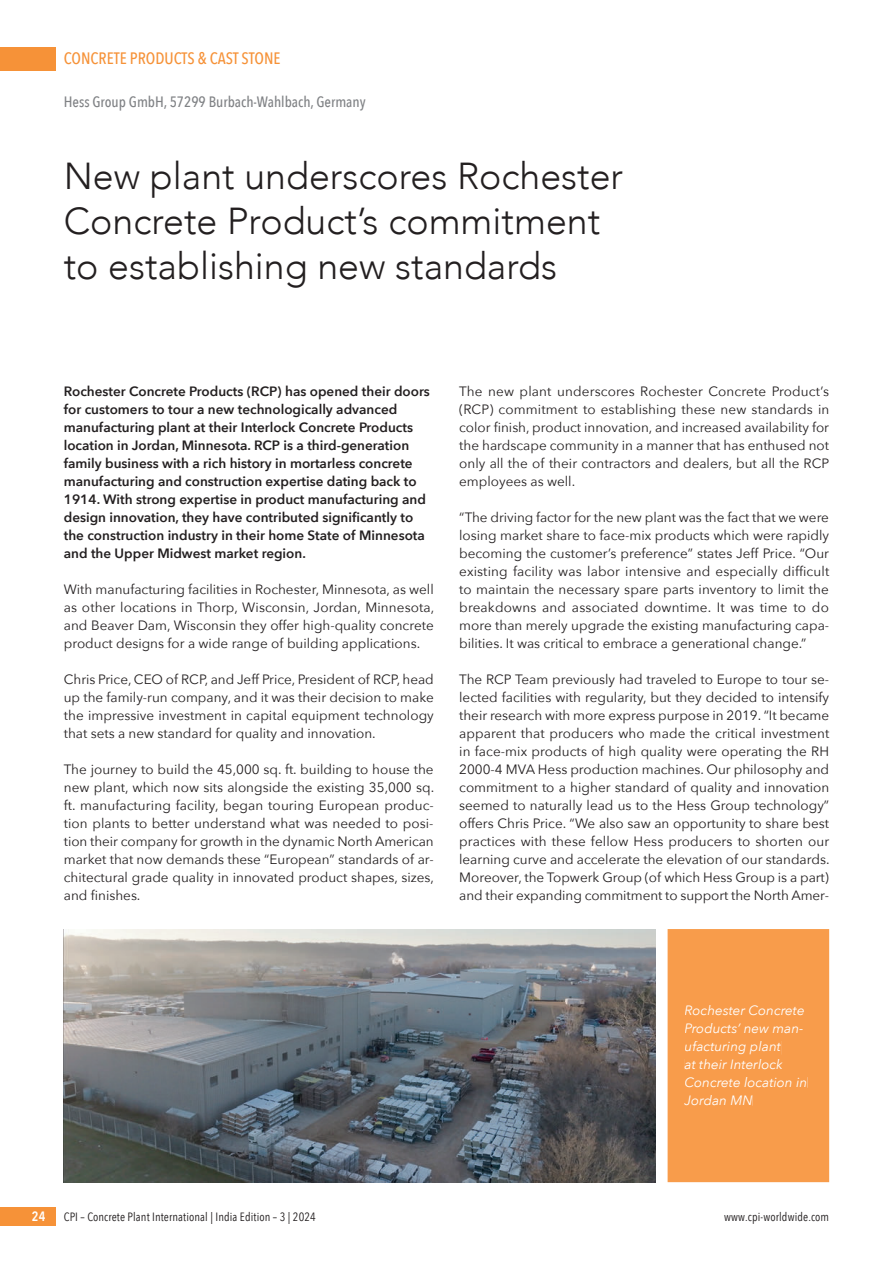
<style>
.page{position:relative;width:893px;height:1263px;background:#fff}
.page>*{position:absolute;margin:0;border:0;box-sizing:border-box;transform-origin:0 0}
.t1{font:300 37.5px/45px "Avenir";color:#231f20}
.t2{font:500 16.5px "Avenir Next Condensed";color:#f69238}
.t3{font:500 15px "Avenir Next Condensed";color:#808285}
.t4{font:13.5px/18px "Avenir Next";color:#231f20;text-align:justify}
.t5{font:600 13.5px/18px "Avenir Next";color:#231f20}
.t6{font:italic 13.5px/18px "Avenir Next";color:#fff}
.t7{font:600 13.5px "Avenir Next Condensed";color:#fff}
.t8{font:12px "Avenir Next Condensed";letter-spacing:.01em;color:#231f20}
</style>
<div class="page">
<div style="left:0;top:47px;width:55px;height:23px;background:#f69238"></div>
<div style="left:0;top:1208px;width:55px;height:18px;background:#f69238"></div>
<img style="left:64px;top:929px;width:592px;height:253px">
<div style="left:668px;top:929px;width:161px;height:253px;background:#f89c4b"></div>
<div style="left:685px;top:1005px;width:120px;height:11px;background:#f89c4b"></div>
<div style="left:685px;top:1023px;width:118px;height:10px;background:#f89c4b"></div>
<div style="left:685px;top:1041px;width:96px;height:14px;background:#f89c4b"></div>
<div style="left:685px;top:1059px;width:98px;height:10px;background:#f89c4b"></div>
<div style="left:685px;top:1077px;width:122px;height:11px;background:#f89c4b"></div>
<div style="left:684px;top:1095px;width:68px;height:11px;background:#f89c4b"></div>
<p class="t2" style="left:64px;top:49px;width:218px">CONCRETE PRODUCTS &amp; CAST STONE</p>
<p class="t3" style="left:64px;top:92px;width:303px">Hess Group GmbH, 57299 Burbach-Wahlbach, Germany</p>
<h1 class="t1" style="left:64px;top:153px;width:561px">New plant underscores Rochester<br>Concrete Product’s commitment to establishing new standards</h1>
<p class="t5" style="left:64px;top:382px;width:368px">Rochester Concrete Products (RCP) has opened their doors for customers to tour a new technologically advanced manufacturing plant at their Interlock Concrete Products location in Jordan, Minnesota. RCP is a third-generation family business with a rich history in mortarless concrete manufacturing and construction expertise dating back to 1914. With strong expertise in product manufacturing and design innovation, they have contributed significantly to the construction industry in their home State of Minnesota and the Upper Midwest market region.</p>
<p class="t4" style="left:64px;top:580px;width:372px">With manufacturing facilities in Rochester, Minnesota, as well as other locations in Thorp, Wisconsin, Jordan, Minnesota, and Beaver Dam, Wisconsin they offer high-quality concrete product designs for a wide range of building applications.</p>
<p class="t4" style="left:64px;top:670px;width:372px">Chris Price, CEO of RCP, and Jeff Price, President of RCP, head up the family-run company, and it was their decision to make the impressive investment in capital equipment technology that sets a new standard for quality and innovation.</p>
<p class="t4" style="left:64px;top:760px;width:372px">The journey to build the 45,000 sq. ft. building to house the new plant, which now sits alongside the existing 35,000 sq. ft. manufacturing facility, began touring European produc&shy;tion plants to better understand what was needed to posi&shy;tion their company for growth in the dynamic North American market that now demands these “European” standards of ar&shy;chitectural grade quality in innovated product shapes, sizes, and finishes.</p>
<p class="t4" style="left:459px;top:382px;width:372px">The new plant underscores Rochester Concrete Product’s (RCP) commitment to establishing these new standards in color finish, product innovation, and increased availability for the hardscape community in a manner that has enthused not only all the of their contractors and dealers, but all the RCP employees as well.</p>
<p class="t4" style="left:459px;top:508px;width:372px">“The driving factor for the new plant was the fact that we were losing market share to face-mix products which were rapidly becoming the customer’s preference” states Jeff Price. “Our existing facility was labor intensive and especially difficult to maintain the necessary spare parts inventory to limit the breakdowns and associated downtime. It was time to do more than merely upgrade the existing manufacturing capa&shy;bilities. It was critical to embrace a generational change.”</p>
<p class="t4" style="left:459px;top:670px;width:372px">The RCP Team previously had traveled to Europe to tour se&shy;lected facilities with regularity, but they decided to intensify their research with more express purpose in 2019. “It became apparent that producers who made the critical investment in face-mix products of high quality were operating the RH 2000-4 MVA Hess production machines. Our philosophy and commitment to a higher standard of quality and innovation seemed to naturally lead us to the Hess Group technology” offers Chris Price. “We also saw an opportunity to share best practices with these fellow Hess producers to shorten our learning curve and accelerate the elevation of our standards.<br>Moreover, the Topwerk Group (of which Hess Group is a part) and their expanding commitment to support the North Amer-</p>
<p class="t6" style="left:685px;top:1001px;width:124px">Rochester Concrete<br>Products’ new man&shy;ufacturing plant<br>at their Interlock<br>Concrete location in<br>Jordan MN</p>
<p class="t7" style="left:32px;top:1205px;width:15px">24</p>
<p class="t8" style="left:64px;top:1207px;width:254px">CPI – Concrete Plant International | India Edition – 3 | 2024</p>
<p class="t8" style="left:724px;top:1207px;width:107px">www.cpi-worldwide.com</p>
</div>
